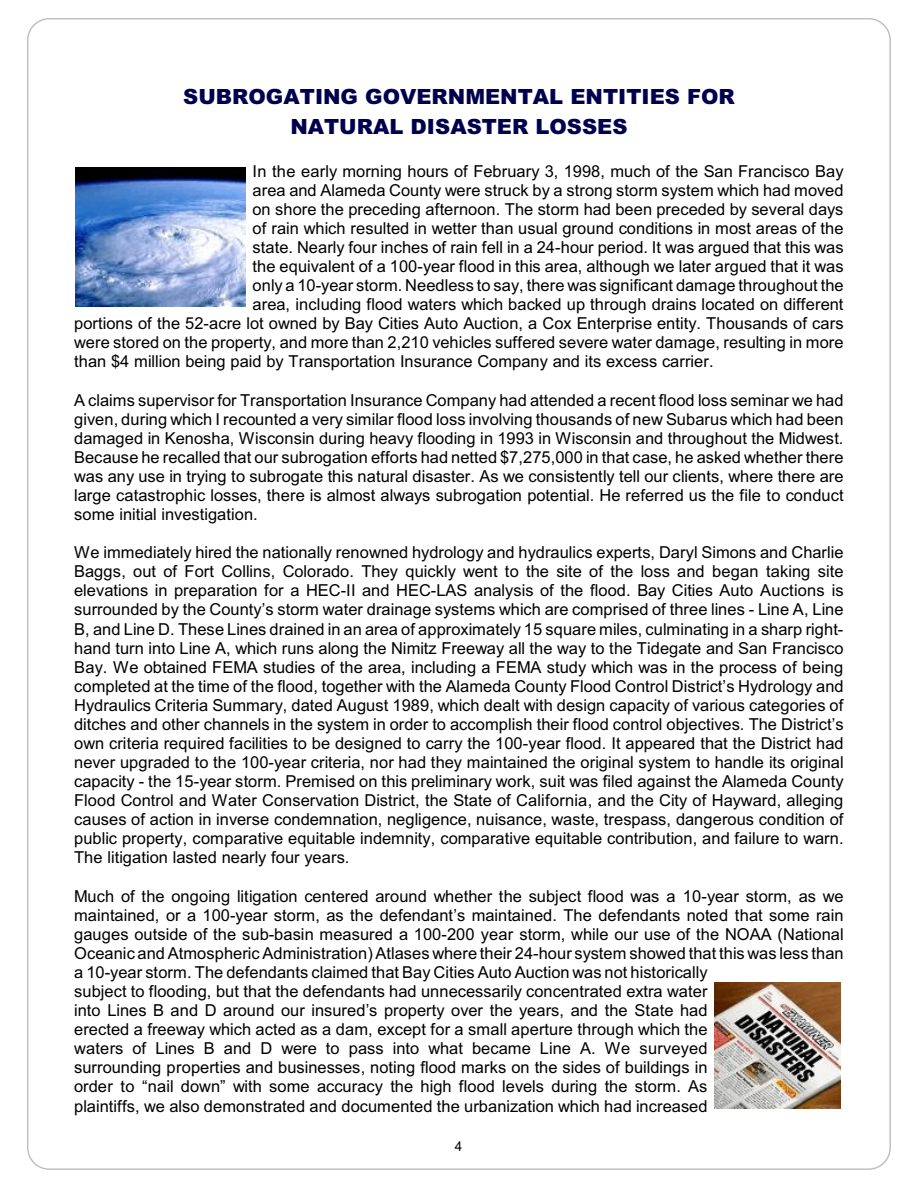
<style>
.page{position:relative;width:918px;height:1188px;background:#fff}
.page>*{position:absolute;margin:0;border:0;box-sizing:border-box;transform-origin:0 0}
.t1{font:900 21px/29.7px "Arial";color:#00004f;text-align:center}
.t2{font:16.5px/19px "Arial";letter-spacing:.005em;color:#000;text-align:justify}
.t3{font:13.5px "Arial";color:#000}
</style>
<div class="page">
<img style="left:76px;top:167px;width:170px;height:139px">
<img style="left:714px;top:983px;width:127px;height:126px">
<p class="t1" style="left:183px;top:84px;width:553px">SUBROGATING GOVERNMENTAL ENTITIES FOR<br>NATURAL DISASTER LOSSES</p>
<p class="t2" style="left:253px;top:163px;width:593px">In the early morning hours of February 3, 1998, much of the San Francisco Bay</p>
<p class="t2" style="left:253px;top:182px;width:593px">area and Alameda County were struck by a strong storm system which had moved</p>
<p class="t2" style="left:253px;top:201px;width:592px">on shore the preceding afternoon. The storm had been preceded by several days</p>
<p class="t2" style="left:253px;top:220px;width:593px">of rain which resulted in wetter than usual ground conditions in most areas of the</p>
<p class="t2" style="left:253px;top:239px;width:593px">state. Nearly four inches of rain fell in a 24-hour period. It was argued that this was</p>
<p class="t2" style="left:253px;top:258px;width:593px">the equivalent of a 100-year flood in this area, although we later argued that it was</p>
<p class="t2" style="left:253px;top:277px;width:593px">only a 10-year storm. Needless to say, there was significant damage throughout the</p>
<p class="t2" style="left:253px;top:296px;width:593px">area, including flood waters which backed up through drains located on different</p>
<p class="t2" style="left:74px;top:315px;width:771px">portions of the 52-acre lot owned by Bay Cities Auto Auction, a Cox Enterprise entity. Thousands of cars</p>
<p class="t2" style="left:74px;top:335px;width:771px">were stored on the property, and more than 2,210 vehicles suffered severe water damage, resulting in more</p>
<p class="t2" style="left:74px;top:354px;width:641px">than $4 million being paid by Transportation Insurance Company and its excess carrier.</p>
<p class="t2" style="left:74px;top:392px;width:771px">A claims supervisor for Transportation Insurance Company had attended a recent flood loss seminar we had given, during which I recounted a very similar flood loss involving thousands of new Subarus which had been damaged in Kenosha, Wisconsin during heavy flooding in 1993 in Wisconsin and throughout the Midwest.<br>Because he recalled that our subrogation efforts had netted $7,275,000 in that case, he asked whether there was any use in trying to subrogate this natural disaster. As we consistently tell our clients, where there are large catastrophic losses, there is almost always subrogation potential. He referred us the file to conduct some initial investigation.</p>
<p class="t2" style="left:74px;top:544px;width:771px">We immediately hired the nationally renowned hydrology and hydraulics experts, Daryl Simons and Charlie Baggs, out of Fort Collins, Colorado. They quickly went to the site of the loss and began taking site elevations in preparation for a HEC-II and HEC-LAS analysis of the flood. Bay Cities Auto Auctions is surrounded by the County’s storm water drainage systems which are comprised of three lines - Line A, Line B, and Line D. These Lines drained in an area of approximately 15 square miles, culminating in a sharp right&shy;hand turn into Line A, which runs along the Nimitz Freeway all the way to the Tidegate and San Francisco Bay. We obtained FEMA studies of the area, including a FEMA study which was in the process of being completed at the time of the flood, together with the Alameda County Flood Control District’s Hydrology and Hydraulics Criteria Summary, dated August 1989, which dealt with design capacity of various categories of ditches and other channels in the system in order to accomplish their flood control objectives. The District’s own criteria required facilities to be designed to carry the 100-year flood. It appeared that the District had never upgraded to the 100-year criteria, nor had they maintained the original system to handle its original capacity - the 15-year storm. Premised on this preliminary work, suit was filed against the Alameda County Flood Control and Water Conservation District, the State of California, and the City of Hayward, alleging causes of action in inverse condemnation, negligence, nuisance, waste, trespass, dangerous condition of public property, comparative equitable indemnity, comparative equitable contribution, and failure to warn.<br>The litigation lasted nearly four years.</p>
<p class="t2" style="left:74px;top:888px;width:771px;text-align:left">Much of the ongoing litigation centered around whether the subject flood was a 10-year storm, as we maintained, or a 100-year storm, as the defendant’s maintained. The defendants noted that some rain gauges outside of the sub-basin measured a 100-200 year storm, while our use of the NOAA (National Oceanic and Atmospheric Administration) Atlases where their 24-hour system showed that this was less than a 10-year storm. The defendants claimed that Bay Cities Auto Auction was not historically<br>subject to flooding, but that the defendants had unnecessarily concentrated extra water<br>into Lines B and D around our insured’s property over the years, and the State had<br>erected a freeway which acted as a dam, except for a small aperture through which the<br>waters of Lines B and D were to pass into what became Line A. We surveyed<br>surrounding properties and businesses, noting flood marks on the sides of buildings in<br>order to “nail down” with some accuracy the high flood levels during the storm. As<br>plaintiffs, we also demonstrated and documented the urbanization which had increased</p>
<p class="t3" style="left:455px;top:1141px;width:9px">4</p>
</div>
